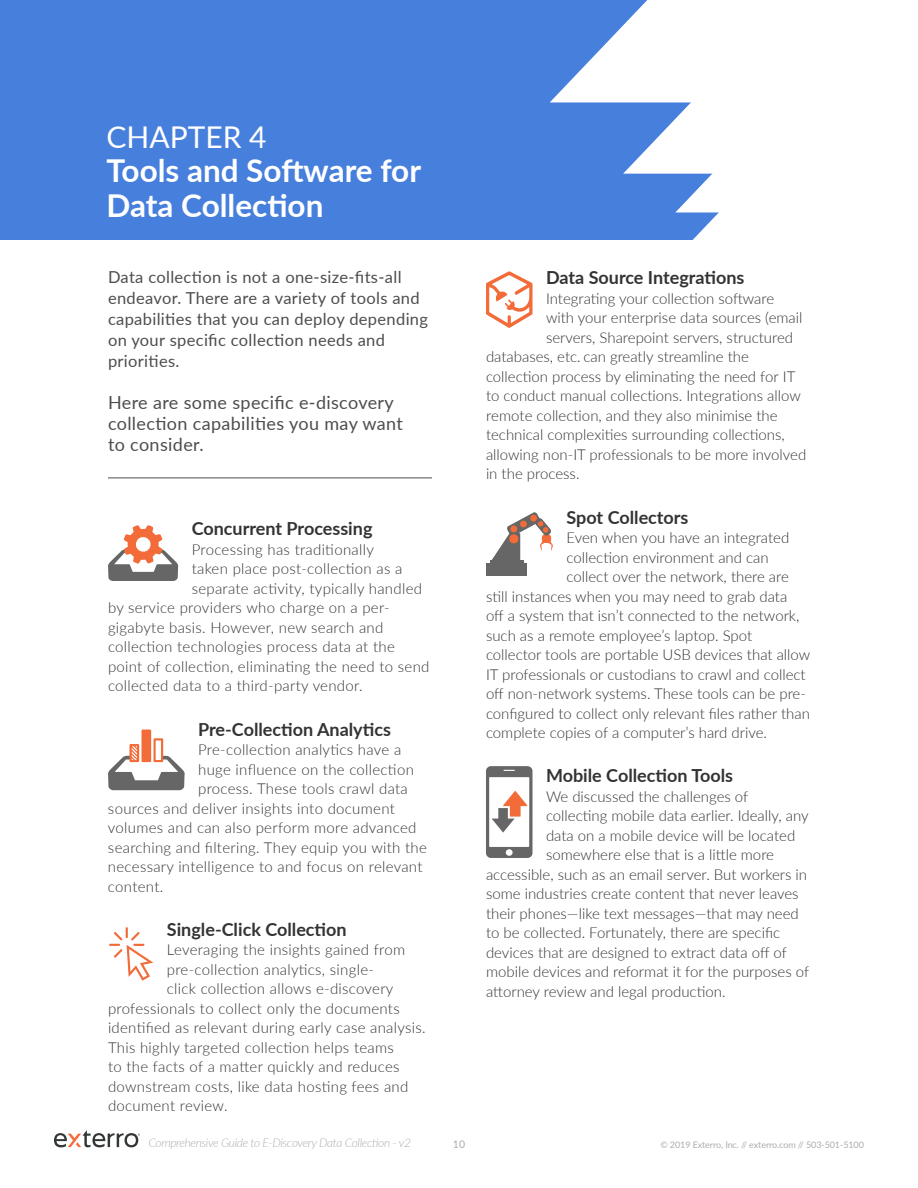
<style>
.page{position:relative;width:918px;height:1188px;background:#fff}
.page>*{position:absolute;margin:0;border:0;box-sizing:border-box;transform-origin:0 0}
.t1{font:700 31.5px/34.5px "Lato";color:#fff}
.t2{font:30px "Lato";color:#fff}
.t3{font:700 18px "Lato";color:#333}
.t4{font:18px/21px "Lato";letter-spacing:.02em;color:#4d4d4d}
.t5{font:16.5px/21px "Lato";letter-spacing:.02em;color:#4d4d4d}
.t6{font:300 15px "Lato";color:#333}
.t7{font:300 15px "Lato";letter-spacing:.02em;color:#333}
.t8{font:italic 300 12px "Lato";letter-spacing:-.03em;color:#adadad}
.t9{font:10.5px "Lato";color:#adadad}
.t10{font:9px "Lato";letter-spacing:-.01em;color:#adadad}
</style>
<div class="page">
<svg style="left:54px;top:1130px;width:86px;height:17px"></svg>
<div style="left:0;top:0;width:810px;height:240px;background:#477fdd"></div>
<svg style="left:550px;top:0;width:260px;height:240px"></svg>
<hr style="left:108px;top:478px;width:324px;height:1px;background:#4d4d4d">
<svg style="left:108px;top:525px;width:71px;height:56px"></svg>
<div style="left:142px;top:730px;width:9px;height:32px;background:#f26b38"></div>
<svg style="left:108px;top:738px;width:77px;height:52px"></svg>
<svg style="left:486px;top:271px;width:46px;height:57px"></svg>
<svg style="left:492px;top:512px;width:61px;height:49px"></svg>
<div style="left:530px;top:515px;width:7px;height:7px;background:#f26b38;border-radius:50%"></div>
<hr style="left:490px;top:560px;width:33px;height:3px;background:#666">
<div style="left:486px;top:563px;width:41px;height:12px;background:#666"></div>
<svg style="left:486px;top:766px;width:46px;height:92px"></svg>
<svg style="left:109px;top:927px;width:44px;height:54px"></svg>
<h2 class="t2" style="left:106px;top:116px;width:162px">CHAPTER 4</h2>
<h1 class="t1" style="left:106px;top:152px;width:316px">Tools and Software for<br>Data Collection</h1>
<p class="t5" style="left:108px;top:266px;width:322px">Data collection is not a one-size-fits-all endeavor. There are a variety of tools and capabilities that you can deploy depending on your specific collection needs and priorities.</p>
<p class="t4" style="left:108px;top:391px;width:296px">Here are some specific e-discovery collection capabilities you may want to consider.</p>
<p class="t3" style="left:192px;top:515px;width:182px">Concurrent Processing</p>
<p class="t7" style="left:192px;top:539px;width:184px">Processing has traditionally</p>
<p class="t7" style="left:192px;top:558px;width:212px">taken place post-collection as a</p>
<p class="t7" style="left:192px;top:578px;width:232px">separate activity, typically handled</p>
<p class="t7" style="left:108px;top:597px;width:283px">by service providers who charge on a per-</p>
<p class="t7" style="left:108px;top:617px;width:277px">gigabyte basis. However, new search and</p>
<p class="t7" style="left:108px;top:636px;width:288px">collection technologies process data at the</p>
<p class="t7" style="left:108px;top:656px;width:323px">point of collection, eliminating the need to send</p>
<p class="t7" style="left:108px;top:675px;width:256px">collected data to a third-party vendor.</p>
<p class="t3" style="left:198px;top:716px;width:194px">Pre-Collection Analytics</p>
<p class="t7" style="left:198px;top:739px;width:205px">Pre-collection analytics have a</p>
<p class="t7" style="left:198px;top:759px;width:217px">huge influence on the collection</p>
<p class="t7" style="left:198px;top:778px;width:211px">process. These tools crawl data</p>
<p class="t7" style="left:108px;top:798px;width:288px">sources and deliver insights into document</p>
<p class="t7" style="left:108px;top:817px;width:310px">volumes and can also perform more advanced</p>
<p class="t7" style="left:108px;top:837px;width:320px">searching and filtering. They equip you with the</p>
<p class="t7" style="left:108px;top:856px;width:316px">necessary intelligence to and focus on relevant</p>
<p class="t6" style="left:108px;top:876px;width:57px">content.</p>
<p class="t3" style="left:167px;top:916px;width:181px">Single-Click Collection</p>
<p class="t7" style="left:167px;top:939px;width:240px">Leveraging the insights gained from</p>
<p class="t7" style="left:167px;top:959px;width:209px">pre-collection analytics, single-</p>
<p class="t7" style="left:167px;top:978px;width:228px">click collection allows e-discovery</p>
<p class="t7" style="left:108px;top:998px;width:293px">professionals to collect only the documents</p>
<p class="t7" style="left:108px;top:1017px;width:319px">identified as relevant during early case analysis.</p>
<p class="t7" style="left:108px;top:1037px;width:287px">This highly targeted collection helps teams</p>
<p class="t7" style="left:108px;top:1056px;width:293px">to the facts of a matter quickly and reduces</p>
<p class="t7" style="left:108px;top:1076px;width:302px">downstream costs, like data hosting fees and</p>
<p class="t7" style="left:108px;top:1095px;width:121px">document review.</p>
<p class="t3" style="left:546px;top:265px;width:200px">Data Source Integrations</p>
<p class="t6" style="left:546px;top:288px;width:230px">Integrating your collection software</p>
<p class="t6" style="left:546px;top:308px;width:258px">with your enterprise data sources (email</p>
<p class="t6" style="left:546px;top:327px;width:249px">servers, Sharepoint servers, structured</p>
<p class="t6" style="left:486px;top:347px;width:264px">databases, etc. can greatly streamline the</p>
<p class="t6" style="left:486px;top:366px;width:311px">collection process by eliminating the need for IT</p>
<p class="t6" style="left:486px;top:386px;width:316px">to conduct manual collections. Integrations allow</p>
<p class="t6" style="left:486px;top:405px;width:293px">remote collection, and they also minimise the</p>
<p class="t6" style="left:486px;top:425px;width:300px">technical complexities surrounding collections,</p>
<p class="t6" style="left:486px;top:444px;width:322px">allowing non-IT professionals to be more involved</p>
<p class="t6" style="left:486px;top:464px;width:95px">in the process.</p>
<p class="t3" style="left:567px;top:504px;width:124px">Spot Collectors</p>
<p class="t6" style="left:567px;top:527px;width:224px">Even when you have an integrated</p>
<p class="t6" style="left:567px;top:547px;width:204px">collection environment and can</p>
<p class="t6" style="left:567px;top:566px;width:224px">collect over the network, there are</p>
<p class="t6" style="left:486px;top:586px;width:303px">still instances when you may need to grab data</p>
<p class="t6" style="left:486px;top:605px;width:315px">off a system that isn’t connected to the network,</p>
<p class="t6" style="left:486px;top:625px;width:268px">such as a remote employee’s laptop. Spot</p>
<p class="t6" style="left:486px;top:644px;width:326px">collector tools are portable USB devices that allow</p>
<p class="t6" style="left:486px;top:664px;width:321px">IT professionals or custodians to crawl and collect</p>
<p class="t6" style="left:486px;top:683px;width:321px">off non-network systems. These tools can be pre-</p>
<p class="t6" style="left:486px;top:703px;width:326px">configured to collect only relevant files rather than</p>
<p class="t6" style="left:486px;top:722px;width:283px">complete copies of a computer’s hard drive.</p>
<p class="t3" style="left:546px;top:763px;width:189px">Mobile Collection Tools</p>
<p class="t6" style="left:546px;top:786px;width:204px">We discussed the challenges of</p>
<p class="t6" style="left:546px;top:806px;width:264px">collecting mobile data earlier. Ideally, any</p>
<p class="t6" style="left:546px;top:825px;width:251px">data on a mobile device will be located</p>
<p class="t6" style="left:546px;top:845px;width:230px">somewhere else that is a little more</p>
<p class="t6" style="left:486px;top:864px;width:323px">accessible, such as an email server. But workers in</p>
<p class="t6" style="left:486px;top:884px;width:314px">some industries create content that never leaves</p>
<p class="t6" style="left:486px;top:903px;width:314px">their phones—like text messages—that may need</p>
<p class="t6" style="left:486px;top:923px;width:296px">to be collected. Fortunately, there are specific</p>
<p class="t6" style="left:486px;top:942px;width:302px">devices that are designed to extract data off of</p>
<p class="t6" style="left:486px;top:962px;width:325px">mobile devices and reformat it for the purposes of</p>
<p class="t6" style="left:486px;top:981px;width:241px">attorney review and legal production.</p>
<p class="t8" style="left:148px;top:1134px;width:264px">Comprehensive Guide to E-Discovery Data Collection - v2</p>
<p class="t9" style="left:453px;top:1136px;width:14px">10</p>
<p class="t10" style="left:660px;top:1138px;width:205px">© 2019 Exterro, Inc. // exterro.com // 503-501-5100</p>
</div>
